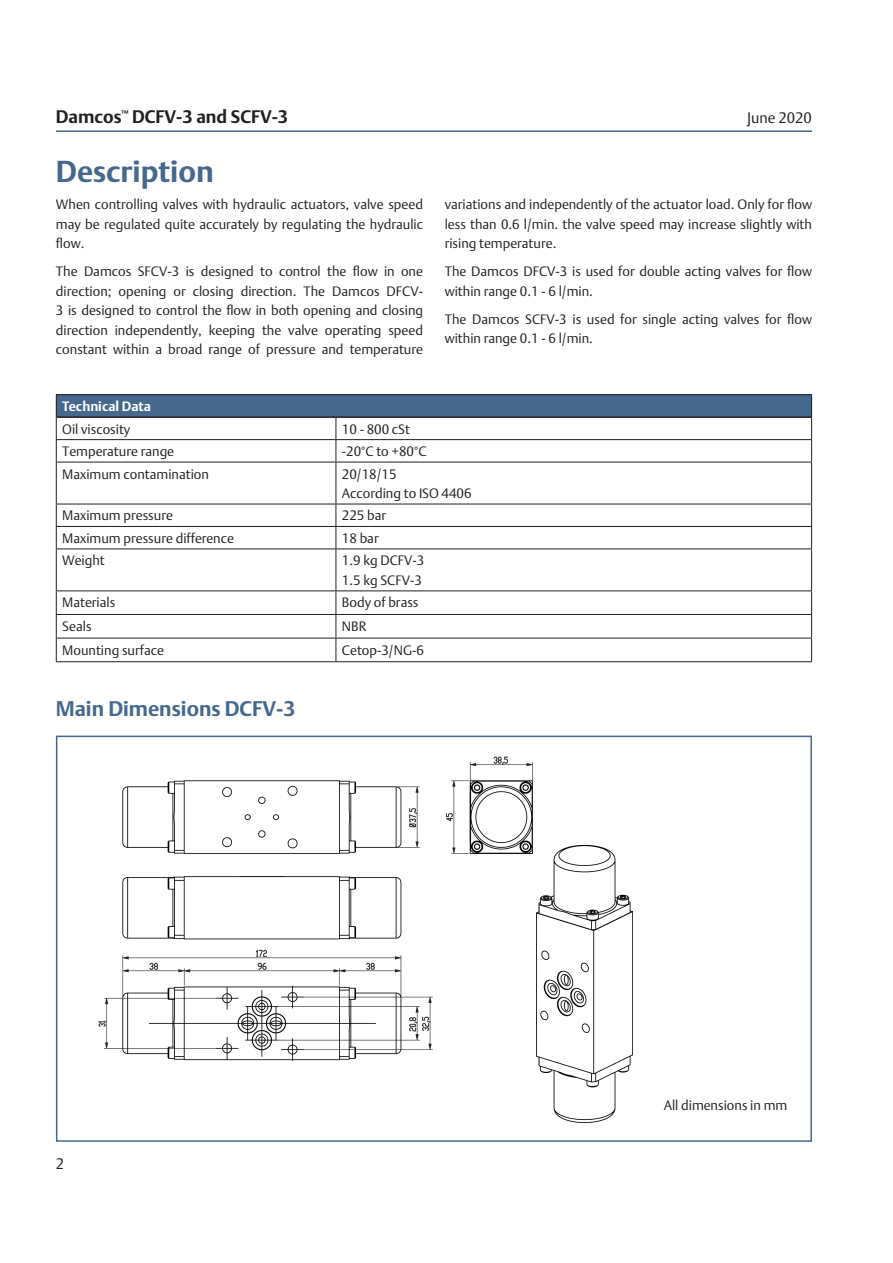
<style>
.page{position:relative;width:893px;height:1263px;background:#fff}
.page>*{position:absolute;margin:0;border:0;box-sizing:border-box;transform-origin:0 0}
.Section_Title{font:700 30px "DTL Argo T";color:#45688c}
.Subhead_1{font:700 21px "DTL Argo T";color:#45688c}
.t1{font:700 18px "DTL Argo T";color:#231f20}
.t2{font:15px "DTL Argo T Light";color:#231f20}
.Body_text{font:13.5px/19.5px "DTL Argo T Light";color:#231f20;text-align:justify}
.Table_text{font:13.5px/19.5px "DTL Argo T Light";color:#231f20}
.Table_Header{font:700 13.5px "DTL Argo T";color:#fff}
.t3{font:700 7.8px "DTL Argo T";color:#231f20}
</style>
<div class="page">
<hr style="left:56px;top:130px;width:756px;height:2px;background:#45688c">
<div style="left:56px;top:395px;width:756px;height:22px;background:#45688c"></div>
<hr style="left:56px;top:394px;width:280px;height:1px;background:#231f20">
<hr style="left:336px;top:394px;width:476px;height:1px;background:#231f20">
<hr style="left:56px;top:439px;width:280px;height:1px;background:#231f20">
<svg style="left:56px;top:395px;width:1px;height:67px"></svg>
<hr style="left:336px;top:439px;width:476px;height:1px;background:#231f20">
<svg style="left:336px;top:418px;width:1px;height:44px"></svg>
<svg style="left:811px;top:395px;width:1px;height:67px"></svg>
<hr style="left:56px;top:462px;width:280px;height:1px;background:#231f20">
<hr style="left:56px;top:462px;width:1px;height:42px;background:#231f20">
<hr style="left:336px;top:462px;width:476px;height:1px;background:#231f20">
<hr style="left:336px;top:462px;width:1px;height:42px;background:#231f20">
<hr style="left:811px;top:462px;width:1px;height:42px;background:#231f20">
<hr style="left:56px;top:504px;width:280px;height:1px;background:#231f20">
<hr style="left:336px;top:504px;width:476px;height:1px;background:#231f20">
<hr style="left:56px;top:526px;width:280px;height:1px;background:#231f20">
<svg style="left:56px;top:504px;width:1px;height:44px"></svg>
<hr style="left:336px;top:526px;width:476px;height:1px;background:#231f20">
<svg style="left:336px;top:504px;width:1px;height:44px"></svg>
<svg style="left:811px;top:504px;width:1px;height:44px"></svg>
<hr style="left:56px;top:548px;width:280px;height:1px;background:#231f20">
<hr style="left:56px;top:549px;width:1px;height:41px;background:#231f20">
<hr style="left:336px;top:548px;width:476px;height:1px;background:#231f20">
<hr style="left:336px;top:549px;width:1px;height:41px;background:#231f20">
<hr style="left:811px;top:549px;width:1px;height:41px;background:#231f20">
<hr style="left:56px;top:590px;width:280px;height:1px;background:#231f20">
<hr style="left:336px;top:590px;width:476px;height:1px;background:#231f20">
<hr style="left:56px;top:614px;width:280px;height:1px;background:#231f20">
<hr style="left:336px;top:614px;width:476px;height:1px;background:#231f20">
<hr style="left:56px;top:638px;width:280px;height:1px;background:#231f20">
<svg style="left:56px;top:591px;width:1px;height:70px"></svg>
<hr style="left:336px;top:638px;width:476px;height:1px;background:#231f20">
<svg style="left:336px;top:591px;width:1px;height:70px"></svg>
<svg style="left:811px;top:591px;width:1px;height:70px"></svg>
<hr style="left:56px;top:661px;width:280px;height:1px;background:#231f20">
<hr style="left:336px;top:661px;width:476px;height:1px;background:#231f20">
<hr style="left:57px;top:416px;width:279px;height:2px;background:#231f20">
<hr style="left:336px;top:416px;width:475px;height:2px;background:#231f20">
<div style="left:56px;top:736px;width:756px;height:406px;border:2px solid #45688c"></div>
<img style="left:98px;top:756px;width:434px;height:305px">
<img style="left:536px;top:845px;width:97px;height:277px">
<h3 class="t1" style="left:56px;top:106px;width:67px">Damcos</h3>
<p class="t3" style="left:122px;top:108px;width:9px">™</p>
<h3 class="t1" style="left:132px;top:106px;width:157px">DCFV-3 and SCFV-3</h3>
<p class="t2" style="left:747px;top:109px;width:66px">June 2020</p>
<p class="Section_Title" style="left:56px;top:154px;width:159px">Description</p>
<p class="Body_text" style="left:56px;top:195px;width:369px">When controlling valves with hydraulic actuators, valve speed may be regulated quite accurately by regulating the hydraulic flow.</p>
<p class="Body_text" style="left:56px;top:262px;width:369px">The Damcos SFCV-3 is designed to control the flow in one direction; opening or closing direction. The Damcos DFCV-3 is designed to control the flow in both opening and closing direction independently, keeping the valve operating speed constant within a broad range of pressure and temperature</p>
<p class="Body_text" style="left:445px;top:195px;width:369px">variations and independently of the actuator load. Only for flow less than 0.6 l/min. the valve speed may increase slightly with rising temperature.</p>
<p class="Body_text" style="left:445px;top:262px;width:369px">The Damcos DFCV-3 is used for double acting valves for flow within range 0.1 - 6 l/min.</p>
<p class="Body_text" style="left:445px;top:309px;width:369px">The Damcos SCFV-3 is used for single acting valves for flow within range 0.1 - 6 l/min.</p>
<p class="Table_Header" style="left:62px;top:398px;width:90px">Technical Data</p>
<p class="Table_text" style="left:62px;top:419px;width:70px">Oil viscosity</p>
<p class="Table_text" style="left:342px;top:419px;width:70px">10 - 800 cSt</p>
<p class="Table_text" style="left:62px;top:441px;width:113px">Temperature range</p>
<p class="Table_text" style="left:342px;top:441px;width:86px">-20°C to +80°C</p>
<p class="Table_text" style="left:62px;top:464px;width:148px">Maximum contamination</p>
<p class="Table_text" style="left:342px;top:464px;width:131px">20/18/15<br>According to ISO 4406</p>
<p class="Table_text" style="left:62px;top:506px;width:112px">Maximum pressure</p>
<p class="Table_text" style="left:342px;top:506px;width:46px">225 bar</p>
<p class="Table_text" style="left:62px;top:528px;width:173px">Maximum pressure difference</p>
<p class="Table_text" style="left:342px;top:528px;width:38px">18 bar</p>
<p class="Table_text" style="left:62px;top:551px;width:44px">Weight</p>
<p class="Table_text" style="left:342px;top:551px;width:84px">1.9 kg DCFV-3</p>
<p class="Table_text" style="left:342px;top:570px;width:82px">1.5 kg SCFV-3</p>
<p class="Table_text" style="left:62px;top:593px;width:54px">Materials</p>
<p class="Table_text" style="left:342px;top:593px;width:78px">Body of brass</p>
<p class="Table_text" style="left:62px;top:616px;width:31px">Seals</p>
<p class="Table_text" style="left:342px;top:616px;width:26px">NBR</p>
<p class="Table_text" style="left:62px;top:640px;width:103px">Mounting surface</p>
<p class="Table_text" style="left:342px;top:640px;width:84px">Cetop-3/NG-6</p>
<p class="Subhead_1" style="left:56px;top:696px;width:241px">Main Dimensions DCFV-3</p>
<p class="t2" style="left:56px;top:1155px;width:10px">2</p>
<p class="Body_text" style="left:664px;top:1095px;width:125px">All dimensions in mm</p>
</div>
